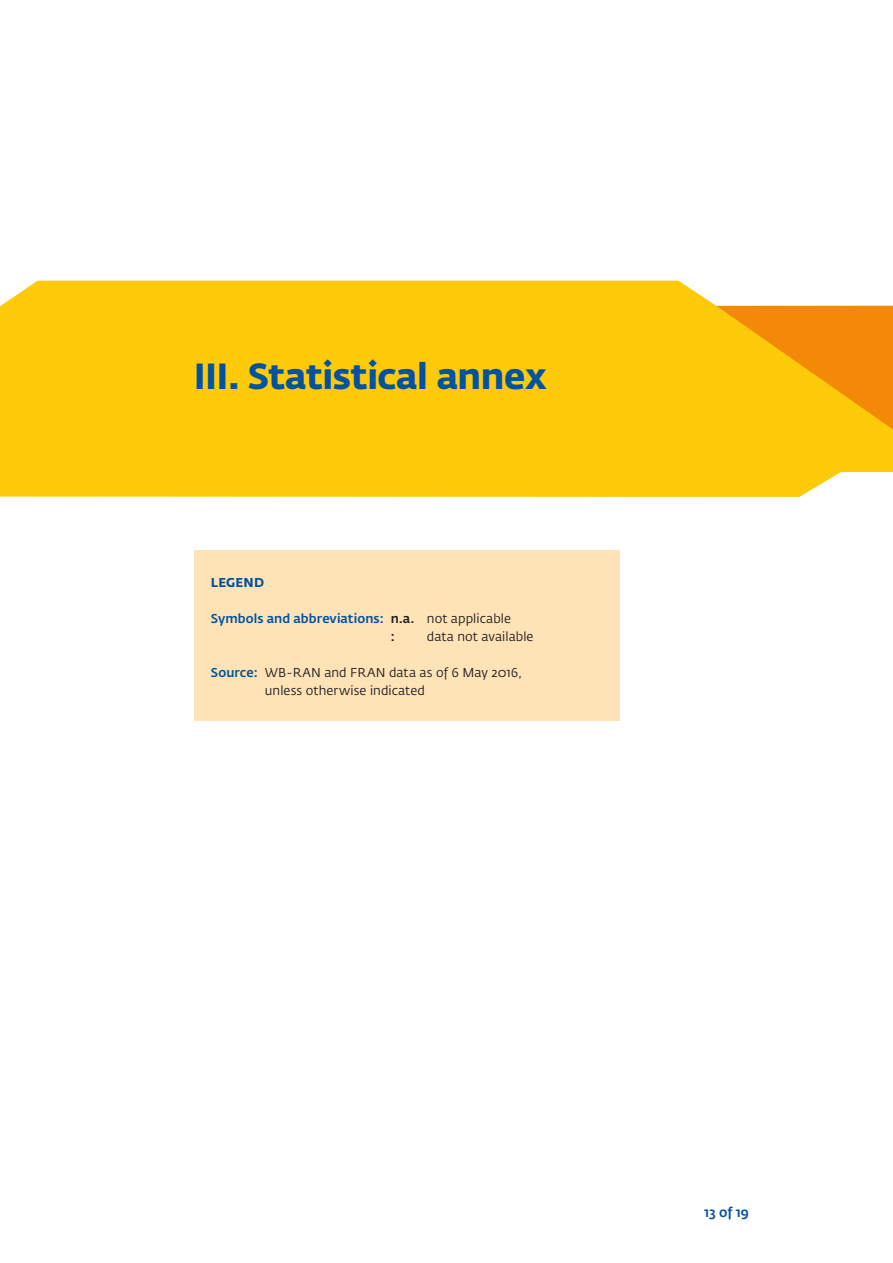
<style>
.page{position:relative;width:893px;height:1263px;background:#fff}
.page>*{position:absolute;margin:0;border:0;box-sizing:border-box;transform-origin:0 0}
.RAU_head1{font:700 36px "Fedra Sans Pro";letter-spacing:-.02em;color:#0153a0}
.t1{font:500 13.5px "Fedra Sans Pro";color:#0153a0}
.RAU_body{font:12.75px/18px "Fedra Sans Pro";letter-spacing:.005em;color:#231f20}
.RAU_body-2{font:500 12.75px/18px "Fedra Sans Pro";letter-spacing:.005em;color:#0153a0}
.RAU_body-3{font:700 12.75px "Fedra Sans Pro";letter-spacing:.01em;color:#0153a0}
.s1{color:#231f20}
.s2{font-weight:400;color:#231f20}
.s3{font-weight:500;color:#0153a0}
</style>
<div class="page">
<div style="left:0;top:281px;width:893px;height:216px;background:#feca0a"></div>
<svg style="left:716px;top:306px;width:177px;height:132px"></svg>
<div style="left:194px;top:551px;width:425px;height:170px;background:#fee3b7"></div>
<p class="RAU_head1" style="left:194px;top:347px;width:354px">III. Statistical annex</p>
<p class="RAU_body-3" style="left:211px;top:572px;width:55px">LEGEND</p>
<p class="RAU_body-2" style="left:391px;top:608px;width:122px;text-indent:-180px">Symbols and abbreviations: <span class="s1">n.a.</span> <span class="s2">not applicable </span><span class="s1">:</span></p>
<p class="RAU_body" style="left:427px;top:627px;width:108px">data not available</p>
<p class="RAU_body" style="left:265px;top:663px;width:258px;text-indent:-54px"><span class="s3">Source:</span> WB-RAN and FRAN data as of 6 May 2016, unless otherwise indicated</p>
<p class="t1" style="left:704px;top:1202px;width:46px">13 of 19</p>
</div>
